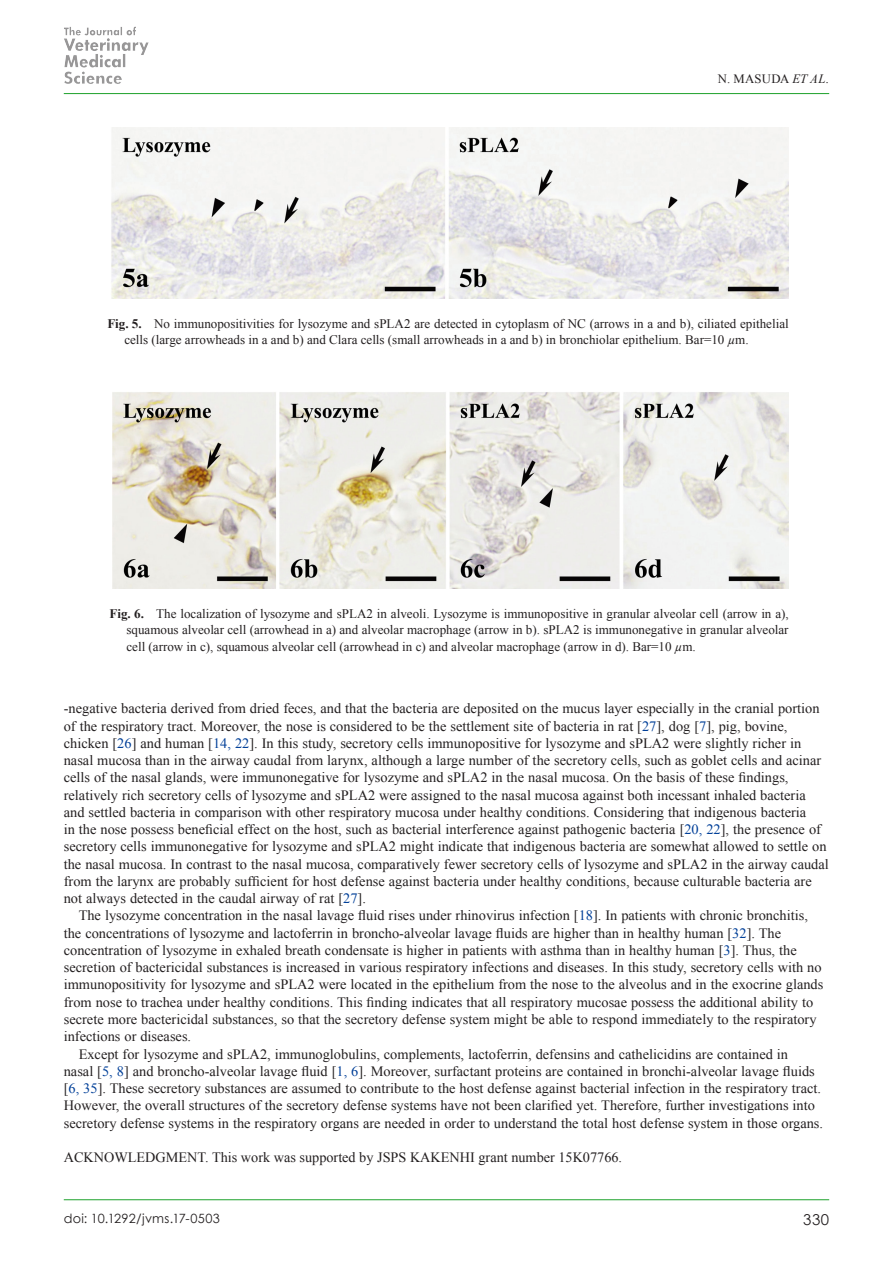
<style>
.page{position:relative;width:893px;height:1263px;background:#fff}
.page>*{position:absolute;margin:0;border:0;box-sizing:border-box;transform-origin:0 0}
.t1{font:15px "Century Gothic";color:#231f20}
.t2{font:14.25px/17.2px "Times New Roman";color:#231f20}
.t3{font:13.05px/16.5px "Times New Roman";color:#231f20}
.t4{font:12.75px "Century Gothic";letter-spacing:.02em;color:#231f20}
.t5{font:12.75px "Times New Roman";letter-spacing:.01em;color:#231f20}
.s1{font-style:italic}
.s2{font-weight:700}
.s3{color:#003f98}
</style>
<div class="page">
<img style="left:64px;top:27px;width:74px;height:24px">
<hr style="left:64px;top:93px;width:765px;height:1px;background:#2aa738">
<hr style="left:64px;top:1199px;width:765px;height:1px;background:#2aa738">
<img style="left:111px;top:128px;width:678px;height:171px">
<img style="left:112px;top:392px;width:677px;height:197px">
<p class="t5" style="left:718px;top:70px;width:113px">N. MASUDA <span class="s1">ET AL.</span></p>
<p class="t3" style="left:124px;top:315px;width:666px;text-indent:-17px"><span class="s2">Fig. 5.</span> No immunopositivities for lysozyme and sPLA2 are detected in cytoplasm of NC (arrows in a and b), ciliated epithelial cells (large arrowheads in a and b) and Clara cells (small arrowheads in a and b) in bronchiolar epithelium. Bar=10 <span class="s1">µ</span>m.</p>
<p class="t3" style="left:126px;top:605px;width:664px;text-align:justify;text-indent:-17px"><span class="s2">Fig. 6.</span> The localization of lysozyme and sPLA2 in alveoli. Lysozyme is immunopositive in granular alveolar cell (arrow in a), squamous alveolar cell (arrowhead in a) and alveolar macrophage (arrow in b). sPLA2 is immunonegative in granular alveolar cell (arrow in c), squamous alveolar cell (arrowhead in c) and alveolar macrophage (arrow in d). Bar=10 <span class="s1">µ</span>m.</p>
<p class="t2" style="left:64px;top:700px;width:767px">-negative bacteria derived from dried feces, and that the bacteria are deposited on the mucus layer especially in the cranial portion of the respiratory tract. Moreover, the nose is considered to be the settlement site of bacteria in rat [<span class="s3">27</span>], dog [<span class="s3">7</span>], pig, bovine, chicken [<span class="s3">26</span>] and human [<span class="s3">14, 22</span>]. In this study, secretory cells immunopositive for lysozyme and sPLA2 were slightly richer in nasal mucosa than in the airway caudal from larynx, although a large number of the secretory cells, such as goblet cells and acinar cells of the nasal glands, were immunonegative for lysozyme and sPLA2 in the nasal mucosa. On the basis of these findings, relatively rich secretory cells of lysozyme and sPLA2 were assigned to the nasal mucosa against both incessant inhaled bacteria and settled bacteria in comparison with other respiratory mucosa under healthy conditions. Considering that indigenous bacteria<br>in the nose possess beneficial effect on the host, such as bacterial interference against pathogenic bacteria [<span class="s3">20, 22</span>], the presence of secretory cells immunonegative for lysozyme and sPLA2 might indicate that indigenous bacteria are somewhat allowed to settle on the nasal mucosa. In contrast to the nasal mucosa, comparatively fewer secretory cells of lysozyme and sPLA2 in the airway caudal from the larynx are probably sufficient for host defense against bacteria under healthy conditions, because culturable bacteria are not always detected in the caudal airway of rat [<span class="s3">27</span>].</p>
<p class="t2" style="left:79px;top:907px;width:731px">The lysozyme concentration in the nasal lavage fluid rises under rhinovirus infection [<span class="s3">18</span>]. In patients with chronic bronchitis,</p>
<p class="t2" style="left:64px;top:924px;width:719px">the concentrations of lysozyme and lactoferrin in broncho-alveolar lavage fluids are higher than in healthy human [<span class="s3">32</span>]. The</p>
<p class="t2" style="left:64px;top:941px;width:734px">concentration of lysozyme in exhaled breath condensate is higher in patients with asthma than in healthy human [<span class="s3">3</span>]. Thus, the</p>
<p class="t2" style="left:64px;top:958px;width:759px">secretion of bactericidal substances is increased in various respiratory infections and diseases. In this study, secretory cells with no</p>
<p class="t2" style="left:64px;top:976px;width:761px">immunopositivity for lysozyme and sPLA2 were located in the epithelium from the nose to the alveolus and in the exocrine glands</p>
<p class="t2" style="left:64px;top:993px;width:751px">from nose to trachea under healthy conditions. This finding indicates that all respiratory mucosae possess the additional ability to</p>
<p class="t2" style="left:64px;top:1010px;width:754px">secrete more bactericidal substances, so that the secretory defense system might be able to respond immediately to the respiratory</p>
<p class="t2" style="left:64px;top:1028px;width:129px">infections or diseases.</p>
<p class="t2" style="left:79px;top:1045px;width:711px">Except for lysozyme and sPLA2, immunoglobulins, complements, lactoferrin, defensins and cathelicidins are contained in</p>
<p class="t2" style="left:64px;top:1062px;width:752px">nasal [<span class="s3">5, 8</span>] and broncho-alveolar lavage fluid [<span class="s3">1, 6</span>]. Moreover, surfactant proteins are contained in bronchi-alveolar lavage fluids</p>
<p class="t2" style="left:64px;top:1079px;width:759px">[<span class="s3">6, 35</span>]. These secretory substances are assumed to contribute to the host defense against bacterial infection in the respiratory tract.</p>
<p class="t2" style="left:64px;top:1097px;width:753px">However, the overall structures of the secretory defense systems have not been clarified yet. Therefore, further investigations into</p>
<p class="t2" style="left:64px;top:1114px;width:761px">secretory defense systems in the respiratory organs are needed in order to understand the total host defense system in those organs.</p>
<p class="t2" style="left:64px;top:1148px;width:560px">ACKNOWLEDGMENT. This work was supported by JSPS KAKENHI grant number 15K07766.</p>
<p class="t4" style="left:64px;top:1209px;width:158px">doi: 10.1292/jvms.17-0503</p>
<p class="t1" style="left:803px;top:1209px;width:27px">330</p>
</div>
